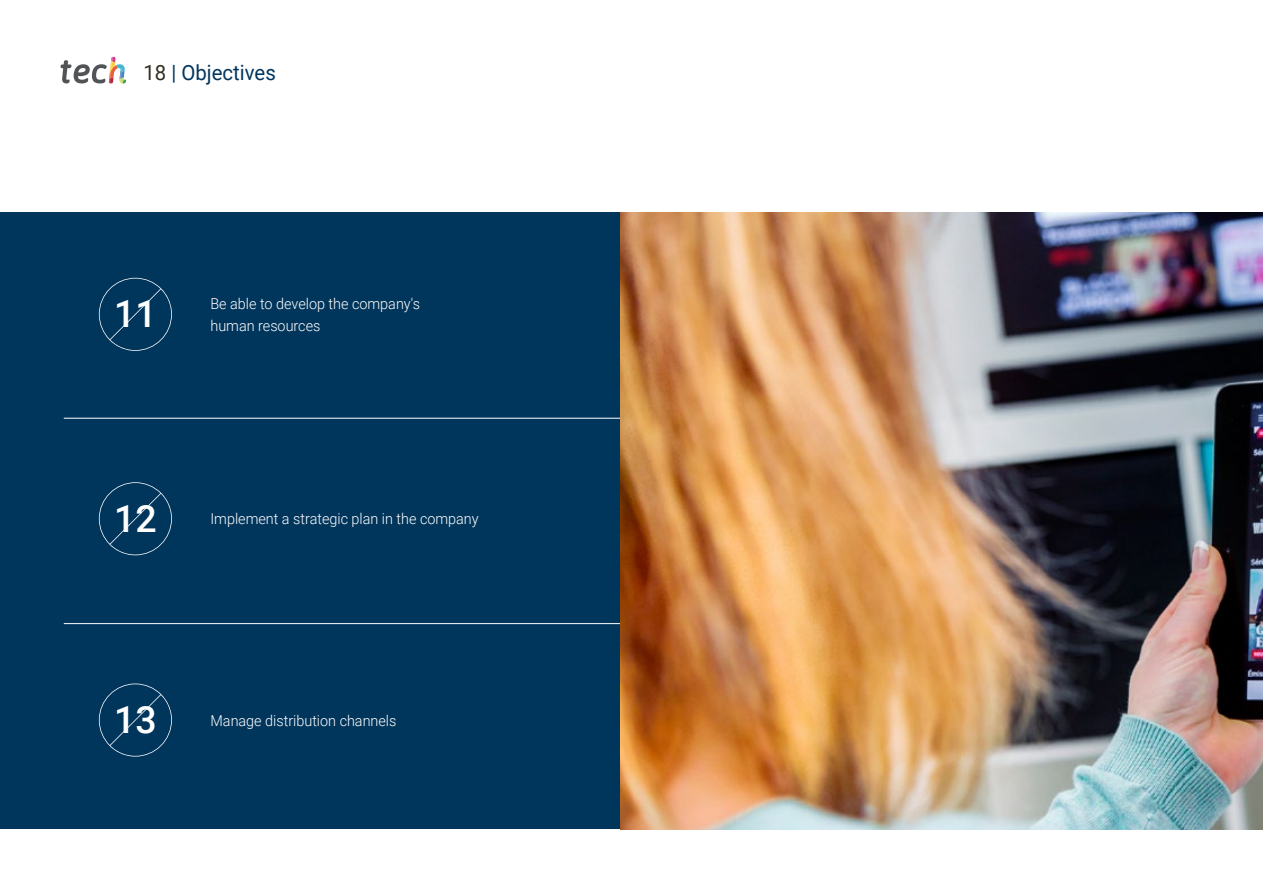
<style>
.page{position:relative;width:1263px;height:893px;background:#fff}
.page>*{position:absolute;margin:0;border:0;box-sizing:border-box;transform-origin:0 0}
.t1{font:500 37.5px "Roboto";color:#fff}
.t2{font:21px "Roboto";color:#00355e}
.t3{font:300 15px "Roboto";color:#fff;scale:.96 1}
.s1{color:#312e20}
</style>
<div class="page">
<svg style="left:61px;top:57px;width:65px;height:27px"></svg>
<div style="left:0;top:213px;width:621px;height:616px;background:#00355c"></div>
<svg style="left:99px;top:278px;width:73px;height:73px"></svg>
<svg style="left:99px;top:683px;width:73px;height:74px"></svg>
<svg style="left:99px;top:482px;width:73px;height:73px"></svg>
<hr style="left:64px;top:418px;width:1199px;height:1px;background:#fff">
<hr style="left:64px;top:623px;width:1199px;height:1px;background:#fff">
<img style="left:621px;top:213px;width:642px;height:616px">
<h2 class="t2" style="left:144px;top:57px;width:134px"><span class="s1">18</span> | Objectives</h2>
<h1 class="t1" style="left:114px;top:287px;width:44px">11</h1>
<p class="t3" style="left:210px;top:293px;width:220px">Be able to develop the company's</p>
<p class="t3" style="left:210px;top:315px;width:116px">human resources</p>
<h1 class="t1" style="left:114px;top:492px;width:44px">12</h1>
<p class="t3" style="left:210px;top:509px;width:281px">Implement a strategic plan in the company</p>
<h1 class="t1" style="left:114px;top:693px;width:44px">13</h1>
<p class="t3" style="left:210px;top:710px;width:195px">Manage distribution channels</p>
</div>
